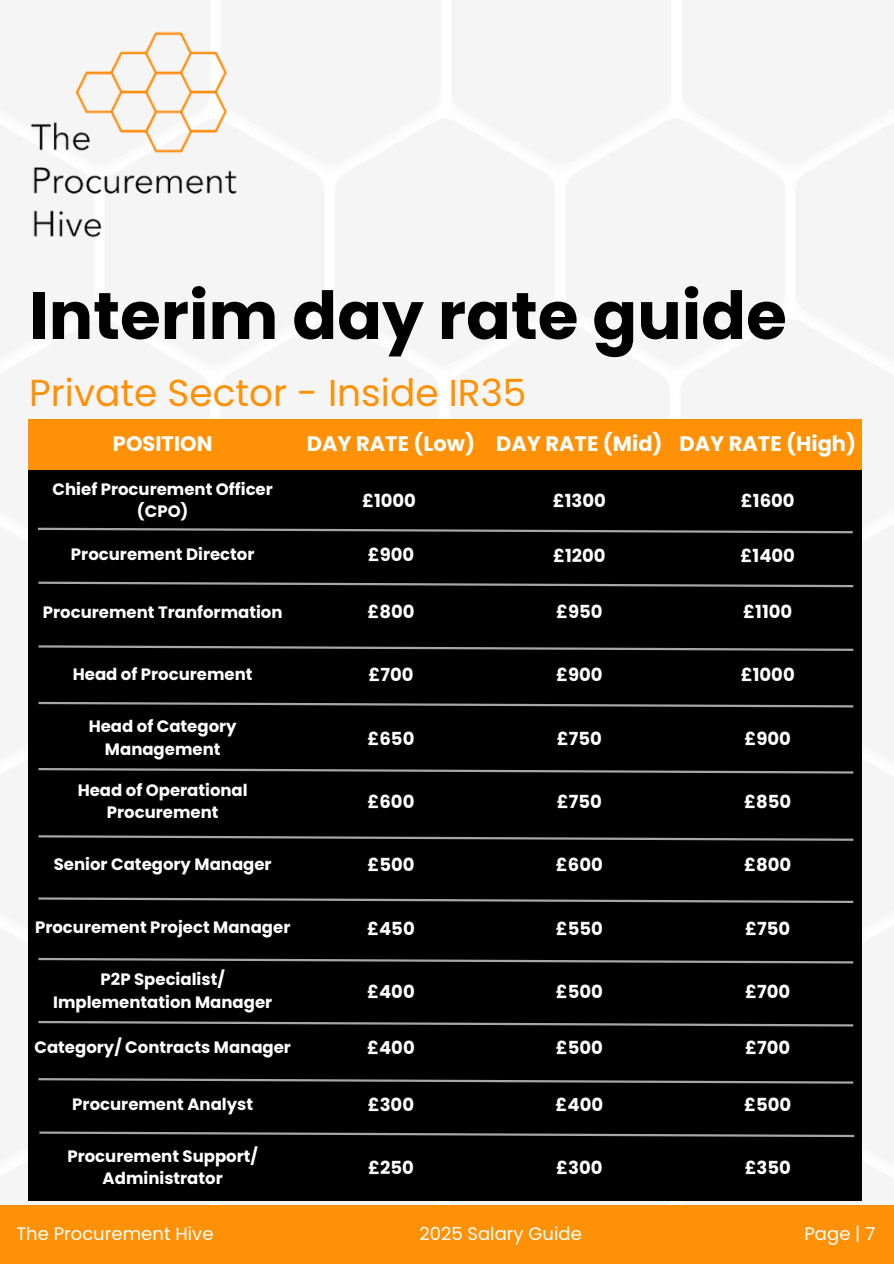
<style>
.page{position:relative;width:894px;height:1264px;background:#fff}
.page>*{position:absolute;margin:0;border:0;box-sizing:border-box;transform-origin:0 0}
.t1{font:700 66px "Poppins";color:#000}
.t2{font:37.5px "Poppins";color:#ff9107}
.t3{font:700 21px "Poppins";color:#fff}
.t4{font:700 18px "Poppins";color:#fff}
.t5{font:18px "Poppins";color:#fff}
.t6{font:700 16.5px/22.5px "Poppins";color:#fff;text-align:center}
</style>
<div class="page">
<img style="left:30px;top:30px;width:209px;height:209px">
<div style="left:0;top:1204px;width:893px;height:59px;background:#ff9107"></div>
<div style="left:29px;top:420px;width:268px;height:50px;background:#ff9107"></div>
<div style="left:297px;top:420px;width:188px;height:50px;background:#ff9107"></div>
<div style="left:485px;top:420px;width:188px;height:50px;background:#ff9107"></div>
<div style="left:673px;top:420px;width:188px;height:50px;background:#ff9107"></div>
<div style="left:29px;top:470px;width:268px;height:63px;background:#000"></div>
<div style="left:29px;top:531px;width:268px;height:50px;background:#000"></div>
<div style="left:29px;top:581px;width:268px;height:65px;background:#000"></div>
<div style="left:29px;top:644px;width:268px;height:63px;background:#000"></div>
<div style="left:29px;top:707px;width:268px;height:63px;background:#000"></div>
<div style="left:29px;top:770px;width:268px;height:64px;background:#000"></div>
<div style="left:29px;top:834px;width:268px;height:63px;background:#000"></div>
<div style="left:29px;top:897px;width:268px;height:63px;background:#000"></div>
<div style="left:29px;top:960px;width:268px;height:64px;background:#000"></div>
<div style="left:29px;top:1023px;width:268px;height:50px;background:#000"></div>
<div style="left:29px;top:1073px;width:268px;height:64px;background:#000"></div>
<div style="left:29px;top:1137px;width:268px;height:63px;background:#000"></div>
<div style="left:297px;top:470px;width:188px;height:63px;background:#000"></div>
<div style="left:297px;top:531px;width:188px;height:50px;background:#000"></div>
<div style="left:485px;top:470px;width:188px;height:63px;background:#000"></div>
<div style="left:673px;top:470px;width:188px;height:63px;background:#000"></div>
<div style="left:485px;top:531px;width:188px;height:50px;background:#000"></div>
<div style="left:673px;top:531px;width:188px;height:50px;background:#000"></div>
<div style="left:297px;top:581px;width:188px;height:63px;background:#000"></div>
<div style="left:485px;top:581px;width:188px;height:63px;background:#000"></div>
<div style="left:673px;top:581px;width:188px;height:63px;background:#000"></div>
<div style="left:297px;top:644px;width:188px;height:63px;background:#000"></div>
<div style="left:485px;top:644px;width:188px;height:63px;background:#000"></div>
<div style="left:673px;top:644px;width:188px;height:63px;background:#000"></div>
<div style="left:297px;top:707px;width:188px;height:63px;background:#000"></div>
<div style="left:485px;top:707px;width:188px;height:63px;background:#000"></div>
<div style="left:673px;top:707px;width:188px;height:63px;background:#000"></div>
<div style="left:297px;top:770px;width:188px;height:64px;background:#000"></div>
<div style="left:485px;top:770px;width:188px;height:64px;background:#000"></div>
<div style="left:673px;top:770px;width:188px;height:64px;background:#000"></div>
<div style="left:297px;top:834px;width:188px;height:63px;background:#000"></div>
<div style="left:485px;top:834px;width:188px;height:63px;background:#000"></div>
<div style="left:673px;top:834px;width:188px;height:63px;background:#000"></div>
<div style="left:297px;top:897px;width:188px;height:63px;background:#000"></div>
<div style="left:485px;top:897px;width:188px;height:63px;background:#000"></div>
<div style="left:673px;top:897px;width:188px;height:63px;background:#000"></div>
<div style="left:297px;top:960px;width:188px;height:64px;background:#000"></div>
<div style="left:485px;top:960px;width:188px;height:64px;background:#000"></div>
<div style="left:673px;top:960px;width:188px;height:64px;background:#000"></div>
<div style="left:297px;top:1023px;width:188px;height:50px;background:#000"></div>
<div style="left:485px;top:1023px;width:188px;height:50px;background:#000"></div>
<div style="left:673px;top:1023px;width:188px;height:50px;background:#000"></div>
<div style="left:297px;top:1073px;width:188px;height:64px;background:#000"></div>
<div style="left:485px;top:1073px;width:188px;height:64px;background:#000"></div>
<div style="left:673px;top:1073px;width:188px;height:64px;background:#000"></div>
<div style="left:297px;top:1137px;width:188px;height:63px;background:#000"></div>
<div style="left:485px;top:1137px;width:188px;height:63px;background:#000"></div>
<div style="left:673px;top:1137px;width:188px;height:63px;background:#000"></div>
<svg style="left:38px;top:527px;width:815px;height:7px"></svg>
<svg style="left:38px;top:581px;width:816px;height:7px"></svg>
<svg style="left:38px;top:897px;width:816px;height:6px"></svg>
<svg style="left:38px;top:957px;width:816px;height:7px"></svg>
<svg style="left:38px;top:1020px;width:816px;height:7px"></svg>
<svg style="left:38px;top:1078px;width:816px;height:6px"></svg>
<svg style="left:39px;top:1131px;width:816px;height:7px"></svg>
<svg style="left:38px;top:645px;width:816px;height:6px"></svg>
<svg style="left:38px;top:701px;width:816px;height:7px"></svg>
<svg style="left:38px;top:768px;width:816px;height:6px"></svg>
<svg style="left:38px;top:835px;width:816px;height:6px"></svg>
<p class="t1" style="left:29px;top:270px;width:758px">Interim day rate guide</p>
<p class="t2" style="left:29px;top:366px;width:498px">Private Sector - Inside IR35</p>
<h3 class="t3" style="left:113px;top:429px;width:101px">POSITION</h3>
<h4 class="t3" style="left:307px;top:429px;width:170px">DAY RATE (Low)</h4>
<h4 class="t3" style="left:496px;top:429px;width:168px">DAY RATE (Mid)</h4>
<h4 class="t3" style="left:679px;top:429px;width:178px">DAY RATE (High)</h4>
<h5 class="t6" style="left:53px;top:478px;width:222px">Chief Procurement Officer (CPO)</h5>
<h5 class="t6" style="left:71px;top:543px;width:185px">Procurement Director</h5>
<h5 class="t4" style="left:362px;top:488px;width:55px">£1000</h5>
<h5 class="t4" style="left:552px;top:488px;width:55px">£1300</h5>
<h5 class="t4" style="left:740px;top:488px;width:55px">£1600</h5>
<p class="t4" style="left:367px;top:542px;width:48px">£900</p>
<h5 class="t4" style="left:553px;top:543px;width:54px">£1200</h5>
<h5 class="t4" style="left:740px;top:543px;width:56px">£1400</h5>
<h5 class="t6" style="left:43px;top:601px;width:241px">Procurement Tranformation</h5>
<h5 class="t6" style="left:73px;top:663px;width:181px">Head of Procurement</h5>
<p class="t6" style="left:89px;top:715px;width:149px">Head of Category<br>Management</p>
<h5 class="t6" style="left:78px;top:778px;width:171px">Head of Operational<br>Procurement</h5>
<h5 class="t6" style="left:54px;top:853px;width:219px">Senior Category Manager</h5>
<h5 class="t6" style="left:35px;top:916px;width:257px">Procurement Project Manager</h5>
<h5 class="t6" style="left:53px;top:968px;width:220px">P2P Specialist/<br>Implementation Manager</h5>
<h5 class="t6" style="left:34px;top:1035px;width:258px">Category/ Contracts Manager</h5>
<h5 class="t6" style="left:72px;top:1092px;width:182px">Procurement Analyst</h5>
<h5 class="t6" style="left:67px;top:1144px;width:192px">Procurement Support/<br>Administrator</h5>
<p class="t4" style="left:367px;top:599px;width:49px">£800</p>
<p class="t4" style="left:556px;top:599px;width:48px">£950</p>
<h5 class="t4" style="left:743px;top:599px;width:50px">£1100</h5>
<h5 class="t4" style="left:368px;top:662px;width:47px">£700</h5>
<h5 class="t4" style="left:556px;top:662px;width:48px">£900</h5>
<h5 class="t4" style="left:740px;top:662px;width:55px">£1000</h5>
<p class="t4" style="left:367px;top:725px;width:48px">£650</p>
<h5 class="t4" style="left:556px;top:725px;width:47px">£750</h5>
<h5 class="t4" style="left:744px;top:725px;width:48px">£900</h5>
<h5 class="t4" style="left:367px;top:789px;width:48px">£600</h5>
<h5 class="t4" style="left:556px;top:789px;width:47px">£750</h5>
<h5 class="t4" style="left:744px;top:789px;width:49px">£850</h5>
<h5 class="t4" style="left:367px;top:852px;width:49px">£500</h5>
<h5 class="t4" style="left:555px;top:852px;width:48px">£600</h5>
<h5 class="t4" style="left:744px;top:852px;width:49px">£800</h5>
<p class="t4" style="left:367px;top:915px;width:49px">£450</p>
<h5 class="t4" style="left:555px;top:915px;width:49px">£550</h5>
<p class="t4" style="left:745px;top:915px;width:46px">£750</p>
<h5 class="t4" style="left:367px;top:978px;width:49px">£400</h5>
<h5 class="t4" style="left:555px;top:978px;width:49px">£500</h5>
<h5 class="t4" style="left:745px;top:978px;width:47px">£700</h5>
<p class="t4" style="left:367px;top:1035px;width:49px">£400</p>
<h5 class="t4" style="left:555px;top:1035px;width:49px">£500</h5>
<h5 class="t4" style="left:745px;top:1035px;width:47px">£700</h5>
<h5 class="t4" style="left:368px;top:1092px;width:48px">£300</h5>
<h5 class="t4" style="left:555px;top:1092px;width:49px">£400</h5>
<p class="t4" style="left:744px;top:1092px;width:49px">£500</p>
<h5 class="t4" style="left:368px;top:1155px;width:47px">£250</h5>
<h5 class="t4" style="left:556px;top:1155px;width:48px">£300</h5>
<h5 class="t4" style="left:744px;top:1155px;width:48px">£350</h5>
<h1 class="t5" style="left:16px;top:1220px;width:198px">The Procurement Hive</h1>
<h2 class="t5" style="left:804px;top:1220px;width:72px">Page | 7</h2>
<h5 class="t5" style="left:419px;top:1220px;width:164px">2025 Salary Guide</h5>
</div>
